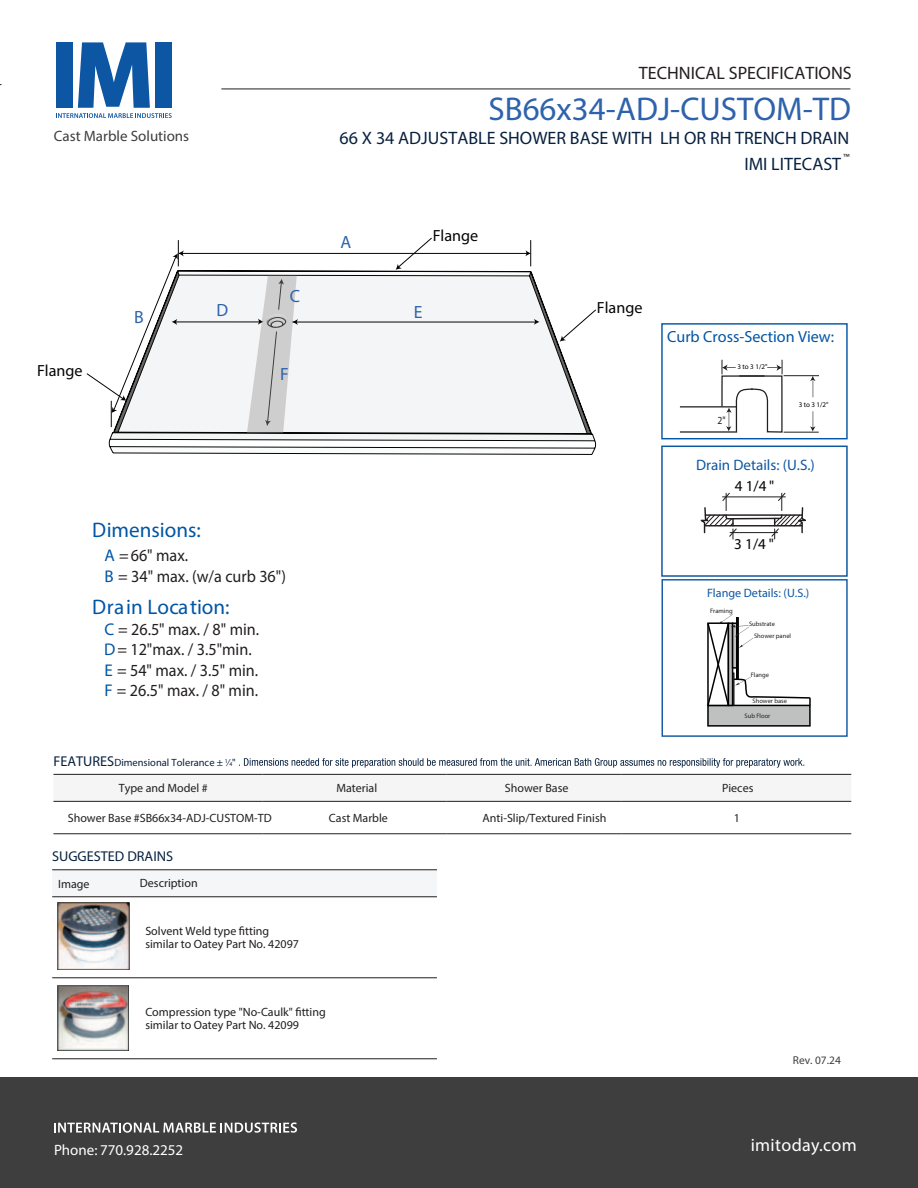
<style>
.page{position:relative;width:918px;height:1188px;background:#fff}
.page>*{position:absolute;margin:0;border:0;box-sizing:border-box;transform-origin:0 0}
.t1{font:700 condensed 33px "Helvetica Neue LT Std";color:#2e62ab}
.t2{font:italic 700 21.15px "Myriad Pro";color:#0155a5}
.t3{font:300 condensed 18px/25.5px "Helvetica Neue LT Std";color:#08213f}
.t4{font:500 condensed 18px "Helvetica Neue LT Std";color:#231f20}
.t5{font:700 condensed 18px "Helvetica Neue LT Std";letter-spacing:.02em;color:#fff}
.t6{font:700 condensed 17.7px "Helvetica Neue LT Std";color:#2e63ab}
.t7{font:16.95px/20.4px "Myriad Pro";color:#231f20;scale:.95 1}
.t8{font:italic 700 16.2px "Myriad Pro";color:#0155a5}
.t9{font:300 16.2px "Helvetica Neue LT Std";color:#040503}
.t10{font:italic 700 15.15px "Myriad Pro";color:#0e57a3}
.t11{font:15.15px "Helvetica Neue LT Std";color:#040503}
.t12{font:condensed 15px "Helvetica Neue LT Std";color:#3e3e3f}
.t13{font:condensed 15px "Helvetica Neue LT Std";color:#fff}
.t14{font:500 condensed 14.25px "Helvetica Neue LT Std";color:#09223f}
.t15{font:italic 700 12.15px "Myriad Pro";color:#0e57a3}
.t16{font:300 condensed 12px/12.8px "Helvetica Neue LT Std";color:#201d1e}
.t17{font:300 condensed 12px "Helvetica Neue LT Std";color:#231f20}
.t18{font:condensed 12px "Helvetica Neue LT Std";color:#231f20}
.t19{font:condensed 12px "Helvetica Neue LT Std";color:#201d1e}
.t20{font:300 condensed 11.4px "Helvetica Neue LT Std";color:#3e3e3f}
.t21{font:10.8px "Myriad Pro";color:#231f20;scale:.88 1}
.t22{font:condensed 10.5px "Helvetica Neue LT Std";color:#08213f}
.t23{font:300 condensed 10.5px "Helvetica Neue LT Std";color:#231f20}
.t24{font:7.05px "Myriad Pro";color:#000}
.t25{font:condensed 6.45px "Helvetica Neue LT Std";color:#211e1e}
.s1{font-weight:700;color:#0155a5}
.s2{font-weight:500;font-size:14.25px}
.s3{font-size:5.7px}
.s4{font-family:"Avant Garde IT Cby BT"}
</style>
<div class="page">
<hr style="left:221px;top:89px;width:629px;height:1px;background:#231f20">
<div style="left:0;top:1078px;width:918px;height:110px;background:#3e3e3f"></div>
<svg style="left:56px;top:42px;width:116px;height:76px"></svg>
<svg style="left:54px;top:1123px;width:243px;height:10px"></svg>
<svg style="left:53px;top:800px;width:798px;height:1px"></svg>
<hr style="left:53px;top:774px;width:210px;height:1px;background:#231f20">
<hr style="left:263px;top:774px;width:183px;height:1px;background:#231f20">
<hr style="left:446px;top:774px;width:176px;height:1px;background:#231f20">
<hr style="left:622px;top:774px;width:229px;height:1px;background:#231f20">
<hr style="left:53px;top:801px;width:210px;height:1px;background:#231f20">
<hr style="left:263px;top:801px;width:183px;height:1px;background:#231f20">
<hr style="left:446px;top:801px;width:176px;height:1px;background:#231f20">
<hr style="left:622px;top:801px;width:229px;height:1px;background:#231f20">
<hr style="left:53px;top:834px;width:210px;height:1px;background:#231f20">
<hr style="left:263px;top:834px;width:183px;height:1px;background:#231f20">
<hr style="left:446px;top:834px;width:176px;height:1px;background:#231f20">
<hr style="left:622px;top:834px;width:229px;height:1px;background:#231f20">
<svg style="left:239px;top:758px;width:565px;height:10px"></svg>
<div style="left:661px;top:323px;width:187px;height:116px;border:1px solid #0155a5"></div>
<hr style="left:680px;top:406px;width:57px;height:1px;background:#231f20">
<hr style="left:680px;top:431px;width:57px;height:2px;background:#231f20">
<hr style="left:784px;top:375px;width:35px;height:1px;background:#231f20">
<hr style="left:784px;top:432px;width:35px;height:1px;background:#231f20">
<svg style="left:810px;top:376px;width:6px;height:21px"></svg>
<svg style="left:810px;top:411px;width:6px;height:21px"></svg>
<svg style="left:721px;top:360px;width:62px;height:73px"></svg>
<svg style="left:86px;top:237px;width:511px;height:217px"></svg>
<div style="left:661px;top:446px;width:187px;height:131px;border:1px solid #0e57a3"></div>
<svg style="left:700px;top:492px;width:106px;height:47px"></svg>
<div style="left:662px;top:579px;width:186px;height:158px;border:1px solid #1057a3"></div>
<div style="left:707px;top:705px;width:104px;height:22px;background:#bfc1c1;border:2px solid #000001"></div>
<svg style="left:707px;top:614px;width:104px;height:97px"></svg>
<div style="left:140px;top:870px;width:297px;height:27px;background:#f4f6f7"></div>
<div style="left:52px;top:870px;width:88px;height:27px;background:#f4f6f7"></div>
<img style="left:58px;top:902px;width:71px;height:67px">
<img style="left:58px;top:986px;width:71px;height:65px">
<hr style="left:52px;top:1059px;width:88px;height:1px;background:#201d1e">
<hr style="left:140px;top:1059px;width:297px;height:1px;background:#201d1e">
<hr style="left:52px;top:978px;width:88px;height:1px;background:#201d1e">
<hr style="left:140px;top:978px;width:297px;height:1px;background:#201d1e">
<hr style="left:52px;top:896px;width:88px;height:1px;background:#201d1e">
<hr style="left:140px;top:896px;width:297px;height:1px;background:#201d1e">
<hr style="left:52px;top:869px;width:88px;height:1px;background:#201d1e">
<hr style="left:140px;top:869px;width:297px;height:1px;background:#201d1e">
<p class="t12" style="left:54px;top:131px;width:137px">Cast Marble Solutions</p>
<h3 class="t9" style="left:37px;top:365px;width:47px">Flange</h3>
<h3 class="t6" style="left:134px;top:311px;width:11px">B</h3>
<h3 class="t4" style="left:639px;top:62px;width:214px">TECHNICAL SPECIFICATIONS</h3>
<h1 class="t1" style="left:489px;top:97px;width:364px">SB66x34-ADJ-CUSTOM-TD</h1>
<h3 class="t3" style="left:744px;top:127px;width:107px;text-indent:-405px">66 X 34 ADJUSTABLE SHOWER BASE WITH LH OR RH TRENCH DRAIN<br>IMI LITECAST</h3>
<p class="t23" style="left:843px;top:154px;width:8px">™</p>
<h3 class="t6" style="left:341px;top:236px;width:12px">A</h3>
<h3 class="t9" style="left:433px;top:229px;width:47px">Flange</h3>
<h3 class="t6" style="left:290px;top:290px;width:12px">C</h3>
<h3 class="t6" style="left:217px;top:304px;width:13px">D</h3>
<h3 class="t6" style="left:414px;top:305px;width:10px">E</h3>
<h3 class="t6" style="left:280px;top:367px;width:10px">F</h3>
<h3 class="t9" style="left:597px;top:301px;width:47px">Flange</h3>
<h3 class="t8" style="left:667px;top:330px;width:168px">Curb Cross-Section View:</h3>
<p class="t24" style="left:737px;top:362px;width:31px">3 to 3 1/2"</p>
<p class="t21" style="left:718px;top:416px;width:11px">2"</p>
<p class="t24" style="left:799px;top:400px;width:31px">3 to 3 1/2"</p>
<p class="t10" style="left:696px;top:459px;width:120px">Drain Details: (U.S.)</p>
<p class="t11" style="left:735px;top:481px;width:41px">4 1/4 "</p>
<h2 class="t2" style="left:92px;top:522px;width:110px">Dimensions:</h2>
<h3 class="t7" style="left:105px;top:547px;width:192px"><span class="s1">A</span> = 66" max.<br><span class="s1">B</span> = 34" max. (w/a curb 36")</h3>
<h2 class="t2" style="left:92px;top:599px;width:139px">Drain Location:</h2>
<h3 class="t7" style="left:104px;top:620px;width:165px"><span class="s1">C</span> = 26.5" max. / 8" min.<br><span class="s1">D</span>= 12"max. / 3.5"min.<br><span class="s1">E</span> = 54" max. / 3.5" min.<br><span class="s1">F</span> = 26.5" max. / 8" min.</h3>
<p class="t11" style="left:734px;top:538px;width:41px">3 1/4 "</p>
<p class="t15" style="left:707px;top:588px;width:104px">Flange Details: (U.S.)</p>
<p class="t25" style="left:710px;top:609px;width:24px">Framing</p>
<p class="t25" style="left:749px;top:622px;width:27px">Substrate</p>
<p class="t25" style="left:754px;top:633px;width:39px">Shower panel</p>
<p class="t25" style="left:751px;top:672px;width:20px">Flange</p>
<p class="t25" style="left:753px;top:699px;width:36px">Shower base</p>
<p class="t25" style="left:745px;top:714px;width:27px">Sub Floor</p>
<p class="t22" style="left:53px;top:758px;width:184px"><span class="s2">FEATURES</span>Dimensional Tolerance ± <sup>1</sup>⁄<span class="s3">4</span><span class="s4">"</span></p>
<p class="t18" style="left:119px;top:784px;width:91px">Type and Model #</p>
<p class="t17" style="left:336px;top:783px;width:42px">Material</p>
<p class="t17" style="left:505px;top:783px;width:65px">Shower Base</p>
<p class="t18" style="left:722px;top:784px;width:33px">Pieces</p>
<p class="t17" style="left:68px;top:813px;width:205px">Shower Base #SB66x34-ADJ-CUSTOM-TD</p>
<p class="t17" style="left:329px;top:813px;width:61px">Cast Marble</p>
<p class="t17" style="left:483px;top:813px;width:125px">Anti-Slip/Textured Finish</p>
<p class="t18" style="left:734px;top:813px;width:8px">1</p>
<p class="t14" style="left:52px;top:848px;width:122px">SUGGESTED DRAINS</p>
<p class="t19" style="left:58px;top:879px;width:33px">Image</p>
<p class="t19" style="left:140px;top:879px;width:59px">Description</p>
<p class="t16" style="left:145px;top:926px;width:155px">Solvent Weld type fitting similar to Oatey Part No. 42097</p>
<p class="t16" style="left:145px;top:1007px;width:182px">Compression type "No-Caulk" fitting similar to Oatey Part No. 42099</p>
<p class="t13" style="left:54px;top:1144px;width:131px">Phone: 770.928.2252</p>
<p class="t20" style="left:793px;top:1056px;width:49px">Rev. 07.24</p>
<h3 class="t5" style="left:751px;top:1138px;width:108px">imitoday.com</h3>
</div>
